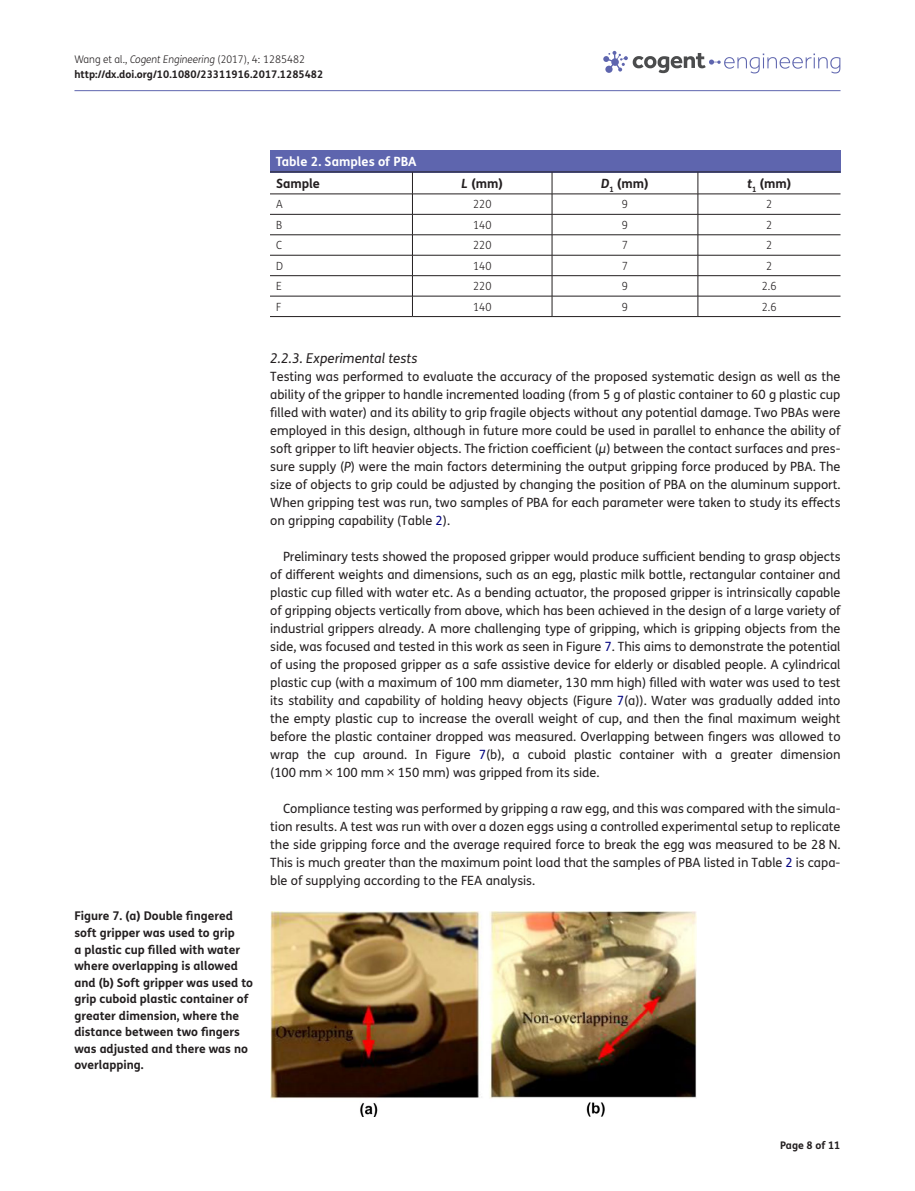
<style>
.page{position:relative;width:915px;height:1191px;background:#fff}
.page>*{position:absolute;margin:0;border:0;box-sizing:border-box;transform-origin:0 0}
.t1{font:italic 13.5px "FS Me Pro";color:#231f20}
.t2{font:12.75px/18px "FS Me Pro";color:#231f20;text-align:justify}
.t3{font:700 12.75px "FS Me Pro";color:#231f20}
.t4{font:700 12.75px "FS Me Pro";color:#fff}
.t5{font:700 12px/16.5px "FS Me Pro";color:#231f20}
.t6{font:300 11.25px "FS Me Pro";color:#231f20;scale:.95 1}
.t7{font:700 10.5px/15px "FS Me Pro";color:#231f20}
.s1{font-weight:300}
.s2{font-weight:300;font-style:italic}
.s3{font-style:italic}
.s4{color:#000080}
</style>
<div class="page">
<hr style="left:74px;top:90px;width:766px;height:1px;background:#5e65ae">
<svg style="left:603px;top:51px;width:237px;height:22px"></svg>
<img style="left:270px;top:911px;width:425px;height:205px">
<div style="left:270px;top:150px;width:570px;height:22px;background:#5e65ae"></div>
<hr style="left:270px;top:172px;width:570px;height:1px;background:#231f20">
<hr style="left:270px;top:194px;width:142px;height:1px;background:#231f20">
<hr style="left:412px;top:194px;width:140px;height:1px;background:#231f20">
<hr style="left:552px;top:194px;width:145px;height:1px;background:#231f20">
<hr style="left:697px;top:194px;width:143px;height:1px;background:#231f20">
<hr style="left:270px;top:214px;width:142px;height:1px;background:#231f20">
<hr style="left:412px;top:214px;width:140px;height:1px;background:#231f20">
<hr style="left:552px;top:214px;width:145px;height:1px;background:#231f20">
<hr style="left:697px;top:214px;width:143px;height:1px;background:#231f20">
<hr style="left:270px;top:234px;width:142px;height:1px;background:#231f20">
<hr style="left:412px;top:234px;width:140px;height:1px;background:#231f20">
<hr style="left:552px;top:234px;width:145px;height:1px;background:#231f20">
<hr style="left:697px;top:234px;width:143px;height:1px;background:#231f20">
<hr style="left:270px;top:255px;width:142px;height:1px;background:#231f20">
<hr style="left:412px;top:255px;width:140px;height:1px;background:#231f20">
<hr style="left:552px;top:255px;width:145px;height:1px;background:#231f20">
<hr style="left:697px;top:255px;width:143px;height:1px;background:#231f20">
<hr style="left:270px;top:275px;width:142px;height:1px;background:#231f20">
<hr style="left:412px;top:275px;width:140px;height:1px;background:#231f20">
<hr style="left:552px;top:275px;width:145px;height:1px;background:#231f20">
<hr style="left:697px;top:275px;width:143px;height:1px;background:#231f20">
<hr style="left:270px;top:296px;width:142px;height:1px;background:#231f20">
<hr style="left:270px;top:316px;width:142px;height:1px;background:#231f20">
<hr style="left:412px;top:296px;width:140px;height:1px;background:#231f20">
<svg style="left:412px;top:172px;width:1px;height:144px"></svg>
<hr style="left:412px;top:316px;width:140px;height:1px;background:#231f20">
<hr style="left:552px;top:296px;width:145px;height:1px;background:#231f20">
<svg style="left:551px;top:172px;width:1px;height:144px"></svg>
<hr style="left:552px;top:316px;width:145px;height:1px;background:#231f20">
<hr style="left:697px;top:296px;width:143px;height:1px;background:#231f20">
<svg style="left:697px;top:172px;width:1px;height:144px"></svg>
<hr style="left:697px;top:316px;width:143px;height:1px;background:#231f20">
<p class="t7" style="left:74px;top:51px;width:250px"><span class="s1">Wang et al.,</span> <span class="s2">Cogent Engineering</span> <span class="s1">(2017), 4: 1285482 </span>http://dx.doi.org/10.1080/23311916.2017.1285482</p>
<p class="t4" style="left:276px;top:151px;width:142px">Table 2. Samples of PBA</p>
<p class="t3" style="left:276px;top:173px;width:46px">Sample</p>
<p class="t3" style="left:461px;top:173px;width:43px"><span class="s3">L</span> (mm)</p>
<p class="t3" style="left:601px;top:173px;width:49px"><span class="s3">D</span><sub>1</sub> (mm)</p>
<p class="t3" style="left:746px;top:173px;width:46px"><span class="s3">t</span><sub>1</sub> (mm)</p>
<p class="t6" style="left:276px;top:197px;width:9px">A</p>
<p class="t6" style="left:473px;top:197px;width:21px">220</p>
<p class="t6" style="left:621px;top:197px;width:8px">9</p>
<p class="t6" style="left:765px;top:197px;width:8px">2</p>
<p class="t6" style="left:276px;top:217px;width:8px">B</p>
<p class="t6" style="left:473px;top:217px;width:21px">140</p>
<p class="t6" style="left:621px;top:217px;width:8px">9</p>
<p class="t6" style="left:765px;top:217px;width:8px">2</p>
<p class="t6" style="left:276px;top:238px;width:8px">C</p>
<p class="t6" style="left:473px;top:238px;width:21px">220</p>
<p class="t6" style="left:621px;top:238px;width:8px">7</p>
<p class="t6" style="left:765px;top:238px;width:8px">2</p>
<p class="t6" style="left:276px;top:258px;width:9px">D</p>
<p class="t6" style="left:473px;top:258px;width:21px">140</p>
<p class="t6" style="left:621px;top:258px;width:8px">7</p>
<p class="t6" style="left:765px;top:258px;width:8px">2</p>
<p class="t6" style="left:276px;top:278px;width:8px">E</p>
<p class="t6" style="left:473px;top:278px;width:21px">220</p>
<p class="t6" style="left:621px;top:278px;width:8px">9</p>
<p class="t6" style="left:761px;top:278px;width:17px">2.6</p>
<p class="t6" style="left:276px;top:299px;width:7px">F</p>
<p class="t6" style="left:473px;top:299px;width:21px">140</p>
<p class="t6" style="left:621px;top:299px;width:8px">9</p>
<p class="t6" style="left:761px;top:299px;width:17px">2.6</p>
<p class="t5" style="left:74px;top:907px;width:180px">Figure 7. (a) Double fingered soft gripper was used to grip<br>a plastic cup filled with water where overlapping is allowed and (b) Soft gripper was used to grip cuboid plastic container of greater dimension, where the distance between two fingers was adjusted and there was no overlapping.</p>
<p class="t1" style="left:270px;top:348px;width:149px">2.2.3. Experimental tests</p>
<p class="t2" style="left:270px;top:367px;width:571px">Testing was performed to evaluate the accuracy of the proposed systematic design as well as the ability of the gripper to handle incremented loading (from 5 g of plastic container to 60 g plastic cup filled with water) and its ability to grip fragile objects without any potential damage. Two PBAs were employed in this design, although in future more could be used in parallel to enhance the ability of soft gripper to lift heavier objects. The friction coefficient (<span class="s3">μ</span>) between the contact surfaces and pres&shy;sure supply (<span class="s3">P</span>) were the main factors determining the output gripping force produced by PBA. The size of objects to grip could be adjusted by changing the position of PBA on the aluminum support.<br>When gripping test was run, two samples of PBA for each parameter were taken to study its effects on gripping capability (Table <span class="s4">2</span>).</p>
<p class="t2" style="left:270px;top:547px;width:571px;text-indent:13px">Preliminary tests showed the proposed gripper would produce sufficient bending to grasp objects of different weights and dimensions, such as an egg, plastic milk bottle, rectangular container and plastic cup filled with water etc. As a bending actuator, the proposed gripper is intrinsically capable of gripping objects vertically from above, which has been achieved in the design of a large variety of industrial grippers already. A more challenging type of gripping, which is gripping objects from the side, was focused and tested in this work as seen in Figure <span class="s4">7</span>. This aims to demonstrate the potential of using the proposed gripper as a safe assistive device for elderly or disabled people. A cylindrical plastic cup (with a maximum of 100 mm diameter, 130 mm high) filled with water was used to test its stability and capability of holding heavy objects (Figure <span class="s4">7</span>(a)). Water was gradually added into the empty plastic cup to increase the overall weight of cup, and then the final maximum weight before the plastic container dropped was measured. Overlapping between fingers was allowed to wrap the cup around. In Figure <span class="s4">7</span>(b), a cuboid plastic container with a greater dimension (100 mm × 100 mm × 150 mm) was gripped from its side.</p>
<p class="t2" style="left:270px;top:799px;width:571px;text-indent:13px">Compliance testing was performed by gripping a raw egg, and this was compared with the simula&shy;tion results. A test was run with over a dozen eggs using a controlled experimental setup to replicate the side gripping force and the average required force to break the egg was measured to be 28 N.<br>This is much greater than the maximum point load that the samples of PBA listed in Table <span class="s4">2</span> is capa&shy;ble of supplying according to the FEA analysis.</p>
<p class="t7" style="left:780px;top:1137px;width:62px">Page 8 of 11</p>
</div>
